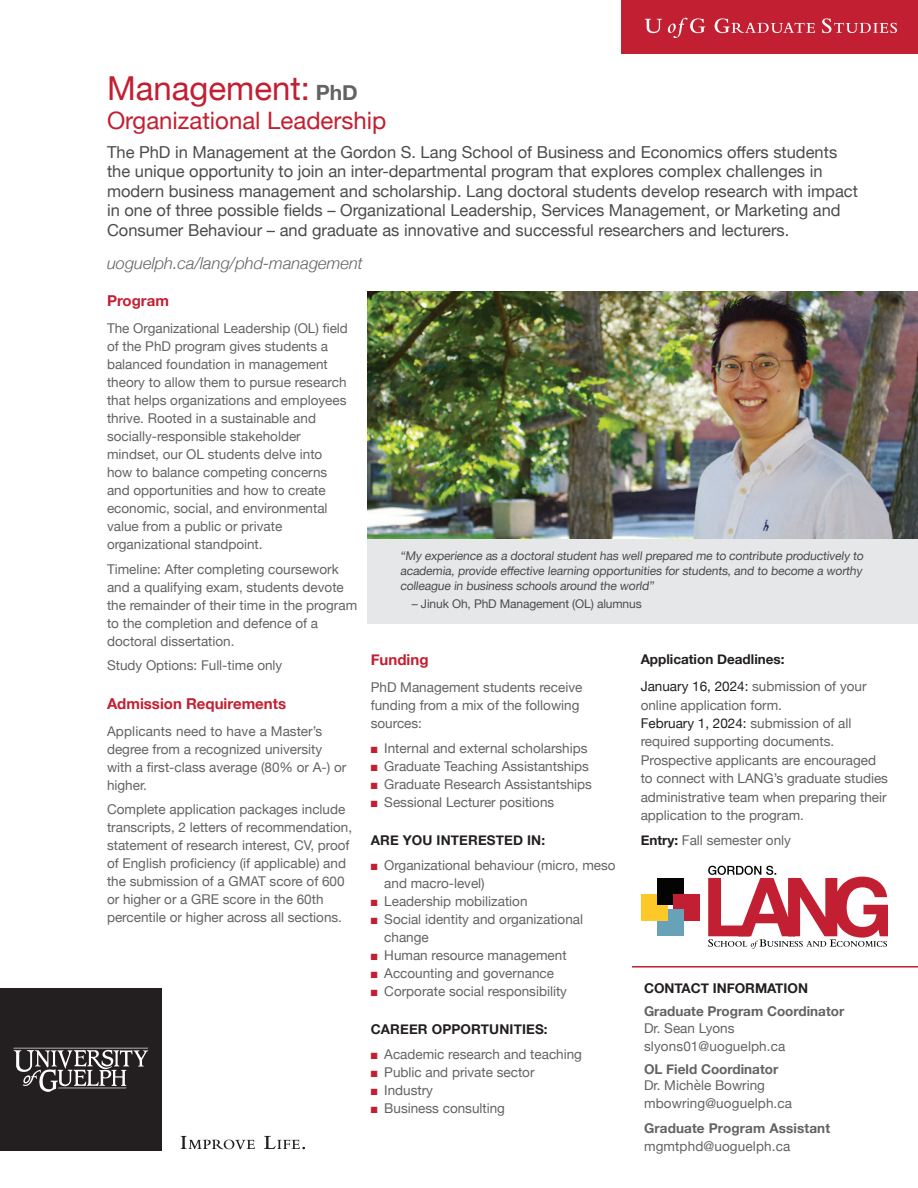
<style>
.page{position:relative;width:918px;height:1188px;background:#fff}
.page>*{position:absolute;margin:0;border:0;box-sizing:border-box;transform-origin:0 0}
.t1{font:33px "Helvetica Neue";color:#c31f32}
.t2{font:24px "Helvetica Neue";color:#c31f32}
.Introduction__9pt_af{font:16.5px/19.5px "Helvetica Neue";color:#4b4c4d}
.t3{font:italic 300 16.5px "Helvetica Neue";color:#636366}
.Red_Heading_2{font:700 15px "Helvetica Neue";color:#c31f32}
.Paragraph{font:13.5px/18px "Helvetica Neue";color:#636366}
.Paragraph-2{font:700 13.5px/18px "Helvetica Neue";color:#636366}
.Subheading_-_Black{font:700 13.5px "Helvetica Neue";letter-spacing:.01em;color:#231f20}
.Subhead_1__6pt_after{font:700 13.5px "Helvetica Neue";color:#231f20}
.t4{font:12px/15px "Helvetica Neue";letter-spacing:-.01em;color:#4b4c4d;text-align:justify}
.s1{font-weight:700;font-size:21px;color:#636366}
.s2{color:#231f20}
.s3{font-weight:700;color:#231f20}
.s4{color:#c31f32}
.s5{font-weight:400}
</style>
<div class="page">
<div style="left:0;top:988px;width:162px;height:163px;background:#231f20"></div>
<svg style="left:13px;top:1048px;width:135px;height:44px"></svg>
<svg style="left:181px;top:1136px;width:74px;height:13px"></svg>
<svg style="left:264px;top:1136px;width:41px;height:13px"></svg>
<hr style="left:632px;top:966px;width:286px;height:2px;background:#c31f32">
<svg style="left:708px;top:866px;width:180px;height:83px"></svg>
<div style="left:657px;top:878px;width:27px;height:27px;background:#040503"></div>
<div style="left:673px;top:894px;width:27px;height:26px;background:#c31f32"></div>
<div style="left:657px;top:909px;width:27px;height:27px;background:#67a2b8"></div>
<div style="left:641px;top:894px;width:26px;height:26px;background:#fec829"></div>
<div style="left:657px;top:878px;width:13px;height:27px;background:#040503"></div>
<div style="left:621px;top:0;width:297px;height:54px;background:#c31f32"></div>
<svg style="left:645px;top:18px;width:252px;height:20px"></svg>
<div style="left:367px;top:539px;width:551px;height:84px;background:#e6e7e9"></div>
<img style="left:367px;top:292px;width:551px;height:247px">
<p class="t1" style="left:107px;top:65px;width:252px">Management: <span class="s1">PhD</span></p>
<p class="t2" style="left:107px;top:103px;width:281px">Organizational Leadership</p>
<p class="Introduction__9pt_af" style="left:107px;top:143px;width:752px">The PhD in Management at the Gordon S. Lang School of Business and Economics offers students the unique opportunity to join an inter-departmental program that explores complex challenges in modern business management and scholarship. Lang doctoral students develop research with impact in one of three possible fields – Organizational Leadership, Services Management, or Marketing and Consumer Behaviour – and graduate as innovative and successful researchers and lecturers.</p>
<p class="t3" style="left:107px;top:250px;width:257px">uoguelph.ca/lang/phd-management</p>
<h2 class="Red_Heading_2" style="left:107px;top:289px;width:63px">Program</h2>
<p class="Paragraph" style="left:107px;top:320px;width:242px">The Organizational Leadership (OL) field of the PhD program gives students a balanced foundation in management theory to allow them to pursue research that helps organizations and employees thrive. Rooted in a sustainable and socially-responsible stakeholder mindset, our OL students delve into how to balance competing concerns and opportunities and how to create economic, social, and environmental value from a public or private organizational standpoint.</p>
<p class="Paragraph" style="left:107px;top:561px;width:252px">Timeline: After completing coursework and a qualifying exam, students devote the remainder of their time in the program to the completion and defence of a doctoral dissertation.</p>
<p class="Paragraph" style="left:107px;top:657px;width:177px">Study Options: Full-time only</p>
<h2 class="Red_Heading_2" style="left:107px;top:691px;width:181px">Admission Requirements</h2>
<p class="Paragraph" style="left:107px;top:723px;width:241px">Applicants need to have a Master’s degree from a recognized university with a first-class average (80% or A-) or higher.</p>
<p class="Paragraph" style="left:107px;top:801px;width:247px">Complete application packages include transcripts, 2 letters of recommendation, statement of research interest, CV, proof of English proficiency (if applicable) and the submission of a GMAT score of 600 or higher or a GRE score in the 60th percentile or higher across all sections.</p>
<p class="t4" style="left:400px;top:549px;width:467px">“My experience as a doctoral student has well prepared me to contribute productively to academia, provide effective learning opportunities for students, and to become a worthy colleague in business schools around the world”</p>
<p class="t4" style="left:412px;top:597px;width:231px">– Jinuk Oh, PhD Management (OL) alumnus</p>
<p class="Subhead_1__6pt_after" style="left:641px;top:648px;width:145px">Application Deadlines:</p>
<p class="Paragraph" style="left:641px;top:678px;width:227px;line-height:18.5px"><span class="s2">January 16, 2024:</span> submission of your online application form.</p>
<p class="Paragraph" style="left:641px;top:715px;width:212px;line-height:18.5px"><span class="s2">February 1, 2024:</span> submission of all required supporting documents.</p>
<p class="Paragraph" style="left:641px;top:752px;width:249px;line-height:18.5px">Prospective applicants are encouraged to connect with LANG’s graduate studies administrative team when preparing their application to the program.</p>
<p class="Paragraph" style="left:641px;top:832px;width:152px"><span class="s3">Entry:</span> Fall semester only</p>
<h2 class="Red_Heading_2" style="left:371px;top:648px;width:59px">Funding</h2>
<p class="Paragraph" style="left:371px;top:679px;width:213px">PhD Management students receive funding from a mix of the following sources:</p>
<p class="Paragraph" style="left:371px;top:740px;width:218px"><span class="s4">■</span> Internal and external scholarships</p>
<p class="Paragraph" style="left:371px;top:758px;width:220px"><span class="s4">■</span> Graduate Teaching Assistantships</p>
<p class="Paragraph" style="left:371px;top:776px;width:223px"><span class="s4">■</span> Graduate Research Assistantships</p>
<p class="Paragraph" style="left:371px;top:794px;width:185px"><span class="s4">■</span> Sessional Lecturer positions</p>
<p class="Subheading_-_Black" style="left:371px;top:830px;width:176px">ARE YOU INTERESTED IN:</p>
<p class="Paragraph" style="left:384px;top:857px;width:233px;text-indent:-14px"><span class="s4">■</span> Organizational behaviour (micro, meso and macro-level)</p>
<p class="Paragraph" style="left:371px;top:893px;width:158px"><span class="s4">■</span> Leadership mobilization</p>
<p class="Paragraph" style="left:384px;top:911px;width:200px;text-indent:-14px"><span class="s4">■</span> Social identity and organizational change</p>
<p class="Paragraph" style="left:371px;top:947px;width:197px"><span class="s4">■</span> Human resource management</p>
<p class="Paragraph" style="left:371px;top:965px;width:185px"><span class="s4">■</span> Accounting and governance</p>
<p class="Paragraph" style="left:371px;top:983px;width:198px"><span class="s4">■</span> Corporate social responsibility</p>
<p class="Subheading_-_Black" style="left:371px;top:1019px;width:178px">CAREER OPPORTUNITIES:</p>
<p class="Paragraph" style="left:371px;top:1046px;width:213px"><span class="s4">■</span> Academic research and teaching</p>
<p class="Paragraph" style="left:371px;top:1064px;width:165px"><span class="s4">■</span> Public and private sector</p>
<p class="Paragraph" style="left:371px;top:1082px;width:64px"><span class="s4">■</span> Industry</p>
<p class="Paragraph" style="left:371px;top:1100px;width:136px"><span class="s4">■</span> Business consulting</p>
<p class="Subhead_1__6pt_after" style="left:644px;top:978px;width:165px">CONTACT INFORMATION</p>
<p class="Paragraph-2" style="left:644px;top:1003px;width:202px">Graduate Program Coordinator</p>
<p class="Paragraph" style="left:644px;top:1020px;width:92px">Dr. Sean Lyons</p>
<p class="Paragraph" style="left:644px;top:1038px;width:143px">slyons01@uoguelph.ca</p>
<p class="Paragraph-2" style="left:644px;top:1060px;width:136px">OL Field Coordinator</p>
<p class="Paragraph" style="left:644px;top:1077px;width:123px">Dr. Michèle Bowring</p>
<p class="Paragraph" style="left:644px;top:1095px;width:150px">mbowring@uoguelph.ca</p>
<p class="Paragraph-2" style="left:644px;top:1119px;width:188px">Graduate Program Assistant <span class="s5">mgmtphd@uoguelph.ca</span></p>
</div>
